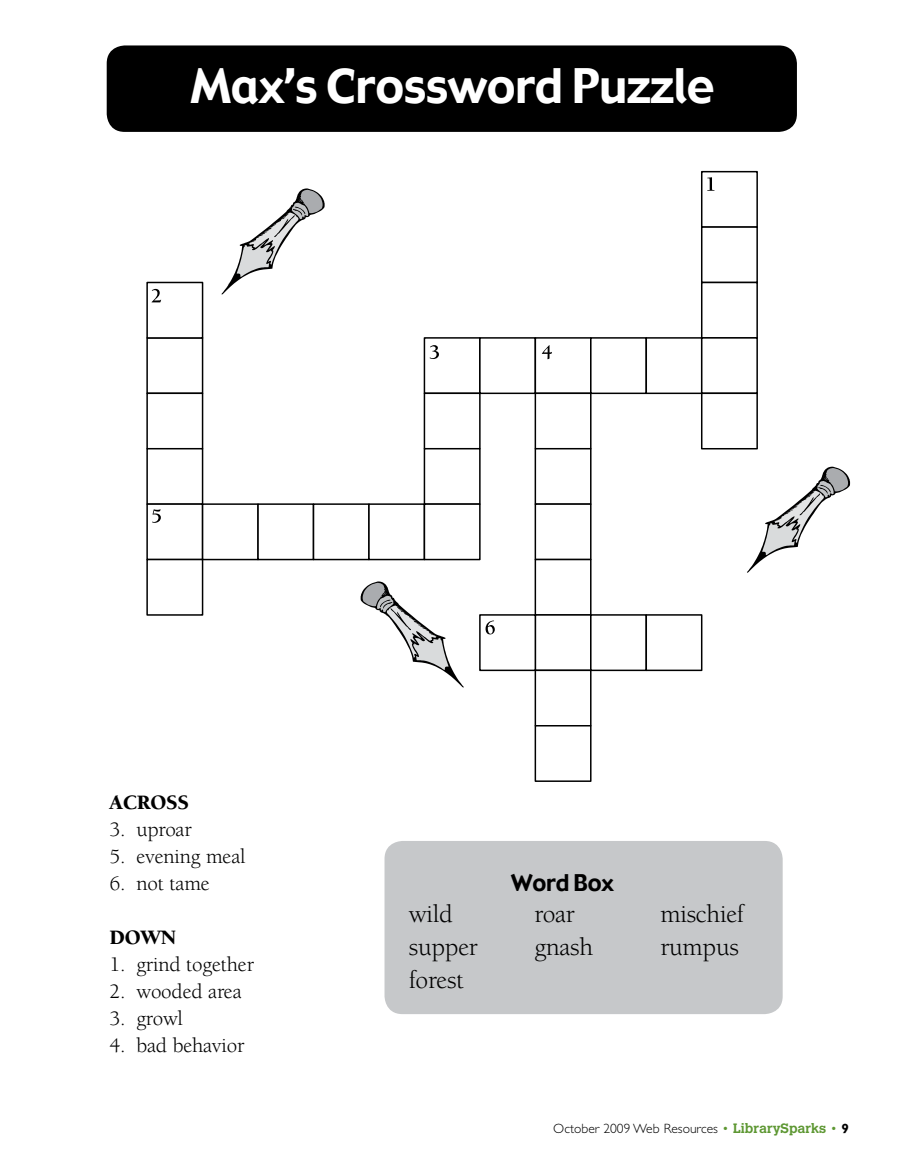
<style>
.page{position:relative;width:905px;height:1175px;background:#fff}
.page>*{position:absolute;margin:0;border:0;box-sizing:border-box;transform-origin:0 0}
.t1{font:46.5px "Gadget";letter-spacing:-.01em;color:#fff}
.t2{font:25.5px/33px "Berkeley";letter-spacing:-.01em;color:#000}
.t3{font:22.5px "Gadget";letter-spacing:-.01em;color:#000}
.t4{font:21px "Berkeley";letter-spacing:-.01em;color:#000}
.t5{font:900 21px "Berkeley";letter-spacing:-.01em;color:#000}
.t6{font:300 13.5px "Gill Sans";color:#000}
.s1{color:#5d9732}
.s2{font-family:"Calvert";font-weight:700;color:#5d9732}
</style>
<div class="page">
<div style="left:701px;top:171px;width:57px;height:57px;border:2px solid #000"></div>
<div style="left:701px;top:226px;width:57px;height:57px;border:2px solid #000"></div>
<div style="left:701px;top:282px;width:57px;height:57px;border:2px solid #000"></div>
<div style="left:146px;top:337px;width:57px;height:57px;border:2px solid #000"></div>
<div style="left:146px;top:282px;width:57px;height:57px;border:2px solid #000"></div>
<div style="left:423px;top:337px;width:57px;height:57px;border:2px solid #000"></div>
<div style="left:479px;top:337px;width:57px;height:57px;border:2px solid #000"></div>
<div style="left:534px;top:337px;width:57px;height:57px;border:2px solid #000"></div>
<div style="left:590px;top:337px;width:57px;height:57px;border:2px solid #000"></div>
<div style="left:645px;top:337px;width:57px;height:57px;border:2px solid #000"></div>
<div style="left:701px;top:337px;width:57px;height:57px;border:2px solid #000"></div>
<div style="left:146px;top:392px;width:57px;height:57px;border:2px solid #000"></div>
<div style="left:423px;top:392px;width:57px;height:57px;border:2px solid #000"></div>
<div style="left:534px;top:392px;width:57px;height:57px;border:2px solid #000"></div>
<div style="left:701px;top:392px;width:57px;height:57px;border:2px solid #000"></div>
<div style="left:146px;top:448px;width:57px;height:57px;border:2px solid #000"></div>
<div style="left:423px;top:448px;width:57px;height:57px;border:2px solid #000"></div>
<div style="left:534px;top:448px;width:57px;height:57px;border:2px solid #000"></div>
<div style="left:146px;top:503px;width:57px;height:57px;border:2px solid #000"></div>
<div style="left:202px;top:503px;width:57px;height:57px;border:2px solid #000"></div>
<div style="left:257px;top:503px;width:57px;height:57px;border:2px solid #000"></div>
<div style="left:313px;top:503px;width:56px;height:57px;border:2px solid #000"></div>
<div style="left:368px;top:503px;width:57px;height:57px;border:2px solid #000"></div>
<div style="left:423px;top:503px;width:57px;height:57px;border:2px solid #000"></div>
<div style="left:534px;top:503px;width:57px;height:57px;border:2px solid #000"></div>
<div style="left:146px;top:559px;width:57px;height:56px;border:2px solid #000"></div>
<div style="left:534px;top:559px;width:57px;height:56px;border:2px solid #000"></div>
<div style="left:479px;top:614px;width:57px;height:57px;border:2px solid #000"></div>
<div style="left:534px;top:669px;width:57px;height:57px;border:2px solid #000"></div>
<div style="left:590px;top:614px;width:57px;height:57px;border:2px solid #000"></div>
<div style="left:645px;top:614px;width:57px;height:57px;border:2px solid #000"></div>
<div style="left:534px;top:725px;width:57px;height:57px;border:2px solid #000"></div>
<svg style="left:152px;top:289px;width:9px;height:13px"></svg>
<svg style="left:429px;top:345px;width:10px;height:14px"></svg>
<svg style="left:542px;top:345px;width:10px;height:14px"></svg>
<svg style="left:485px;top:620px;width:10px;height:14px"></svg>
<svg style="left:707px;top:177px;width:7px;height:14px"></svg>
<svg style="left:152px;top:509px;width:9px;height:14px"></svg>
<div style="left:107px;top:45px;width:689px;height:87px;background:#000;border-radius:18px"></div>
<div style="left:384px;top:841px;width:398px;height:173px;background:#c6c8ca;border-radius:18px"></div>
<svg style="left:221px;top:188px;width:103px;height:106px"></svg>
<svg style="left:360px;top:581px;width:104px;height:106px"></svg>
<svg style="left:747px;top:466px;width:103px;height:106px"></svg>
<h1 class="t1" style="left:190px;top:56px;width:525px">Max’s Crossword Puzzle</h1>
<p class="t5" style="left:109px;top:790px;width:81px">ACROSS</p>
<p class="t4" style="left:109px;top:818px;width:84px">3. uproar</p>
<p class="t4" style="left:109px;top:845px;width:138px">5. evening meal</p>
<p class="t4" style="left:109px;top:872px;width:102px">6. not tame</p>
<p class="t5" style="left:109px;top:925px;width:69px">DOWN</p>
<p class="t4" style="left:109px;top:953px;width:146px">1. grind together</p>
<p class="t4" style="left:109px;top:980px;width:134px">2. wooded area</p>
<p class="t4" style="left:109px;top:1007px;width:75px">3. growl</p>
<p class="t4" style="left:109px;top:1034px;width:136px">4. bad behavior</p>
<p class="t3" style="left:511px;top:868px;width:104px">Word Box</p>
<p class="t2" style="left:409px;top:898px;width:71px">wild supper forest</p>
<p class="t2" style="left:534px;top:898px;width:60px">roar gnash</p>
<p class="t2" style="left:660px;top:898px;width:85px">mischief rumpus</p>
<p class="t6" style="left:553px;top:1121px;width:285px">October 2009 Web Resources <span class="s1">•</span> <span class="s2">LibrarySparks</span> <span class="s1">•</span></p>
</div>
